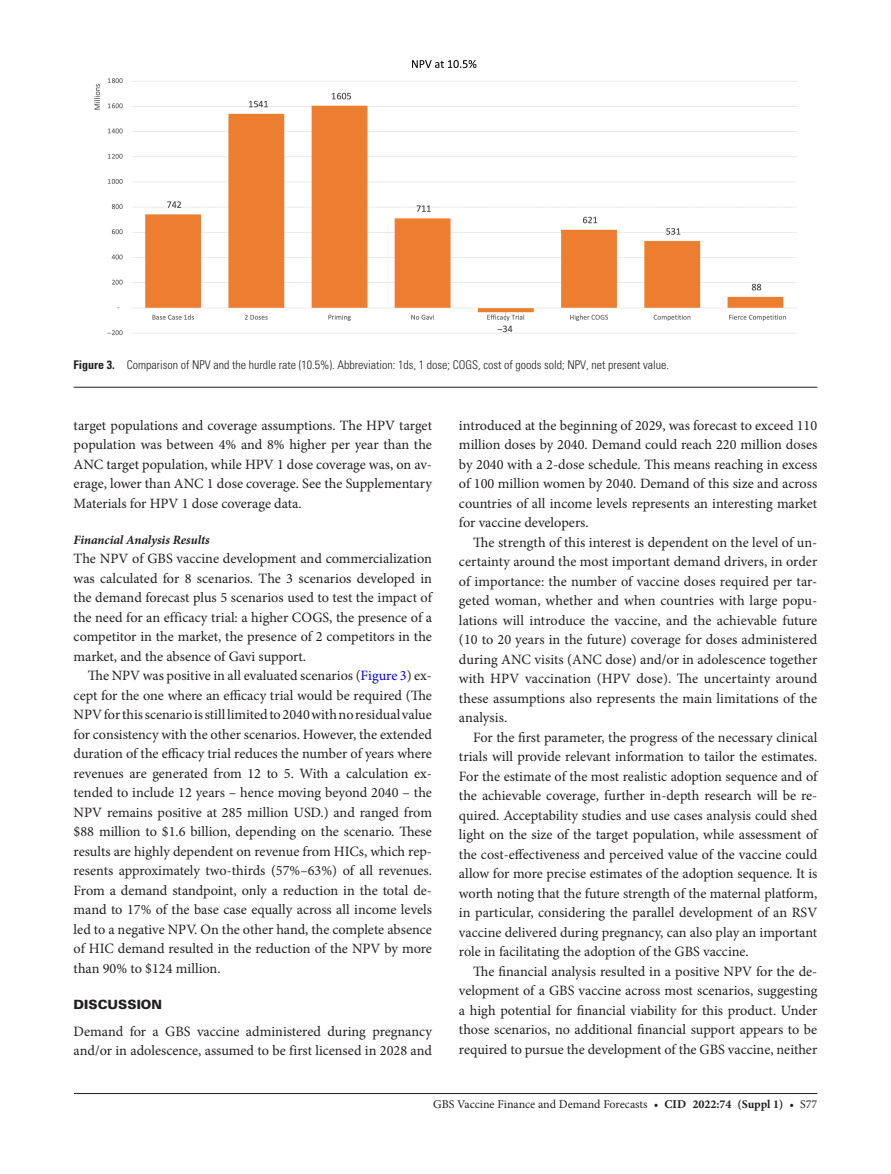
<style>
.page{position:relative;width:891px;height:1174px;background:#fff}
.page>*{position:absolute;margin:0;border:0;box-sizing:border-box;transform-origin:0 0}
.t1{font:14.25px/19.5px "Minion Pro";color:#231f20;text-align:justify}
.t2{font:italic 700 12.75px "Minion Pro";letter-spacing:-.005em;color:#231f20}
.t3{font:900 12.75px "Univers LT Std";color:#231f20}
.t4{font:300 condensed 12px "Univers LT Std";color:#231f20}
.t5{font:12px "Minion Pro";color:#231f20}
.s1{font-weight:700}
.s2{color:#00f}
</style>
<div class="page">
<hr style="left:74px;top:1093px;width:743px;height:1px;background:#231f20">
<hr style="left:74px;top:387px;width:743px;height:1px;background:#231f20">
<img style="left:94px;top:60px;width:703px;height:275px">
<p class="t4" style="left:74px;top:357px;width:597px"><span class="s1">Figure 3.</span> Comparison of NPV and the hurdle rate (10.5%). Abbreviation: 1ds, 1 dose; COGS, cost of goods sold; NPV, net present value.</p>
<p class="t1" style="left:74px;top:416px;width:360px">target populations and coverage assumptions. The HPV target population was between 4% and 8% higher per year than the ANC target population, while HPV 1 dose coverage was, on av&shy;erage, lower than ANC 1 dose coverage. See the Supplementary Materials for HPV 1 dose coverage data.</p>
<p class="t2" style="left:74px;top:531px;width:137px">Financial Analysis Results</p>
<p class="t1" style="left:74px;top:549px;width:360px">The NPV of GBS vaccine development and commercialization was calculated for 8 scenarios. The 3 scenarios developed in the demand forecast plus 5 scenarios used to test the impact of the need for an efficacy trial: a higher COGS, the presence of a competitor in the market, the presence of 2 competitors in the market, and the absence of Gavi support.</p>
<p class="t1" style="left:74px;top:666px;width:360px;text-indent:14px">The NPV was positive in all evaluated scenarios (<span class="s2">Figure 3</span>) ex&shy;cept for the one where an efficacy trial would be required (The NPV for this scenario is still limited to 2040 with no residual value for consistency with the other scenarios. However, the extended duration of the efficacy trial reduces the number of years where revenues are generated from 12 to 5. With a calculation ex&shy;tended to include 12 years – hence moving beyond 2040 – the NPV remains positive at 285 million USD.) and ranged from $88 million to $1.6 billion, depending on the scenario. These results are highly dependent on revenue from HICs, which rep&shy;resents approximately two-thirds (57%–63%) of all revenues.<br>From a demand standpoint, only a reduction in the total de&shy;mand to 17% of the base case equally across all income levels led to a negative NPV. On the other hand, the complete absence of HIC demand resulted in the reduction of the NPV by more than 90% to $124 million.</p>
<p class="t3" style="left:74px;top:996px;width:90px">DISCUSSION</p>
<p class="t1" style="left:74px;top:1022px;width:360px">Demand for a GBS vaccine administered during pregnancy and/or in adolescence, assumed to be first licensed in 2028 and</p>
<p class="t1" style="left:459px;top:416px;width:360px">introduced at the beginning of 2029, was forecast to exceed 110 million doses by 2040. Demand could reach 220 million doses by 2040 with a 2-dose schedule. This means reaching in excess of 100 million women by 2040. Demand of this size and across countries of all income levels represents an interesting market for vaccine developers.</p>
<p class="t1" style="left:459px;top:533px;width:360px;text-indent:14px">The strength of this interest is dependent on the level of un&shy;certainty around the most important demand drivers, in order of importance: the number of vaccine doses required per tar&shy;geted woman, whether and when countries with large popu&shy;lations will introduce the vaccine, and the achievable future (10 to 20 years in the future) coverage for doses administered during ANC visits (ANC dose) and/or in adolescence together with HPV vaccination (HPV dose). The uncertainty around these assumptions also represents the main limitations of the analysis.</p>
<p class="t1" style="left:459px;top:727px;width:360px;text-indent:14px">For the first parameter, the progress of the necessary clinical trials will provide relevant information to tailor the estimates.<br>For the estimate of the most realistic adoption sequence and of the achievable coverage, further in-depth research will be re&shy;quired. Acceptability studies and use cases analysis could shed light on the size of the target population, while assessment of the cost-effectiveness and perceived value of the vaccine could allow for more precise estimates of the adoption sequence. It is worth noting that the future strength of the maternal platform, in particular, considering the parallel development of an RSV vaccine delivered during pregnancy, can also play an important role in facilitating the adoption of the GBS vaccine.</p>
<p class="t1" style="left:459px;top:961px;width:360px;text-indent:14px">The financial analysis resulted in a positive NPV for the de&shy;velopment of a GBS vaccine across most scenarios, suggesting a high potential for financial viability for this product. Under those scenarios, no additional financial support appears to be required to pursue the development of the GBS vaccine, neither</p>
<p class="t5" style="left:433px;top:1096px;width:386px">GBS Vaccine Finance and Demand Forecasts • <span class="s1">cid 2022:74 (Suppl 1)</span> • S77</p>
</div>
